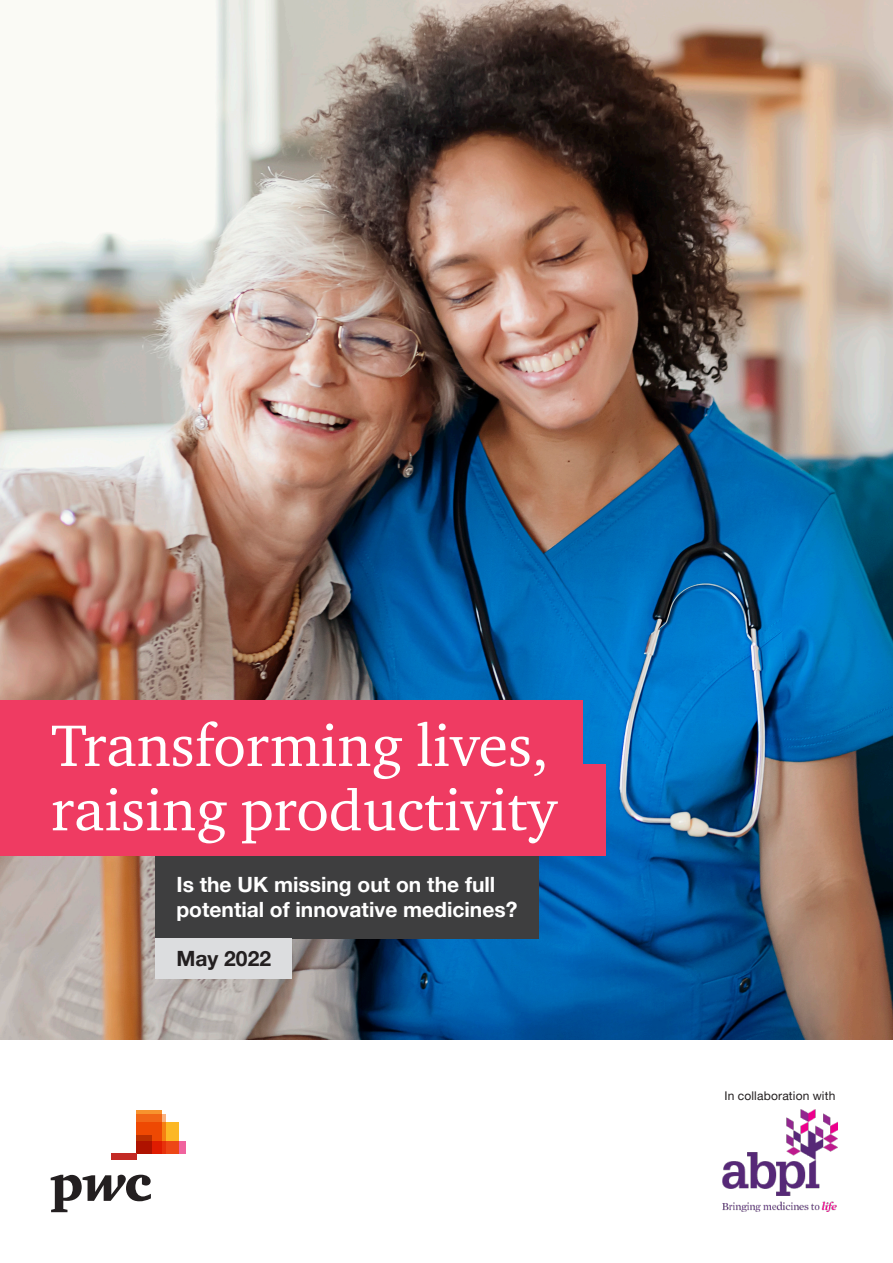
<style>
.page{position:relative;width:893px;height:1263px;background:#fff}
.page>*{position:absolute;margin:0;border:0;box-sizing:border-box;transform-origin:0 0}
.Outcome_Headline{font:60px "ITC Charter Com";color:#fff}
.Outcome_sub_headline{font:700 21px/25.2px "Helvetica Neue LT Pro";color:#fff}
.Outcome_sub_headline-2{font:700 21px "Helvetica Neue LT Pro";color:#231f20}
.Body_text{font:12px "Helvetica Neue LT Pro";letter-spacing:.015em;color:#231f20}
</style>
<div class="page">
<div style="left:136px;top:1122px;width:43px;height:32px;background:#fcb825"></div>
<svg style="left:166px;top:1141px;width:19px;height:13px"></svg>
<svg style="left:161px;top:1115px;width:5px;height:39px"></svg>
<svg style="left:136px;top:1110px;width:25px;height:44px"></svg>
<svg style="left:136px;top:1135px;width:16px;height:19px"></svg>
<div style="left:111px;top:1154px;width:25px;height:6px;background:#c32a25"></div>
<svg style="left:51px;top:1175px;width:100px;height:37px"></svg>
<img style="left:0;top:0;width:893px;height:1040px">
<div style="left:0;top:764px;width:605px;height:92px;background:#ef3b62"></div>
<div style="left:155px;top:856px;width:384px;height:82px;background:#3e3e3f"></div>
<div style="left:155px;top:938px;width:136px;height:41px;background:#dcdddf"></div>
<div style="left:0;top:700px;width:582px;height:87px;background:#ef3b62"></div>
<img style="left:722px;top:1110px;width:115px;height:102px">
<p class="Outcome_Headline" style="left:51px;top:708px;width:499px">Transforming lives,</p>
<p class="Outcome_Headline" style="left:51px;top:773px;width:507px">raising productivity</p>
<p class="Outcome_sub_headline" style="left:176px;top:871px;width:342px">Is the UK missing out on the full potential of innovative medicines?</p>
<p class="Outcome_sub_headline-2" style="left:176px;top:946px;width:96px">May 2022</p>
<p class="Body_text" style="left:724px;top:1089px;width:112px">In collaboration with</p>
</div>
